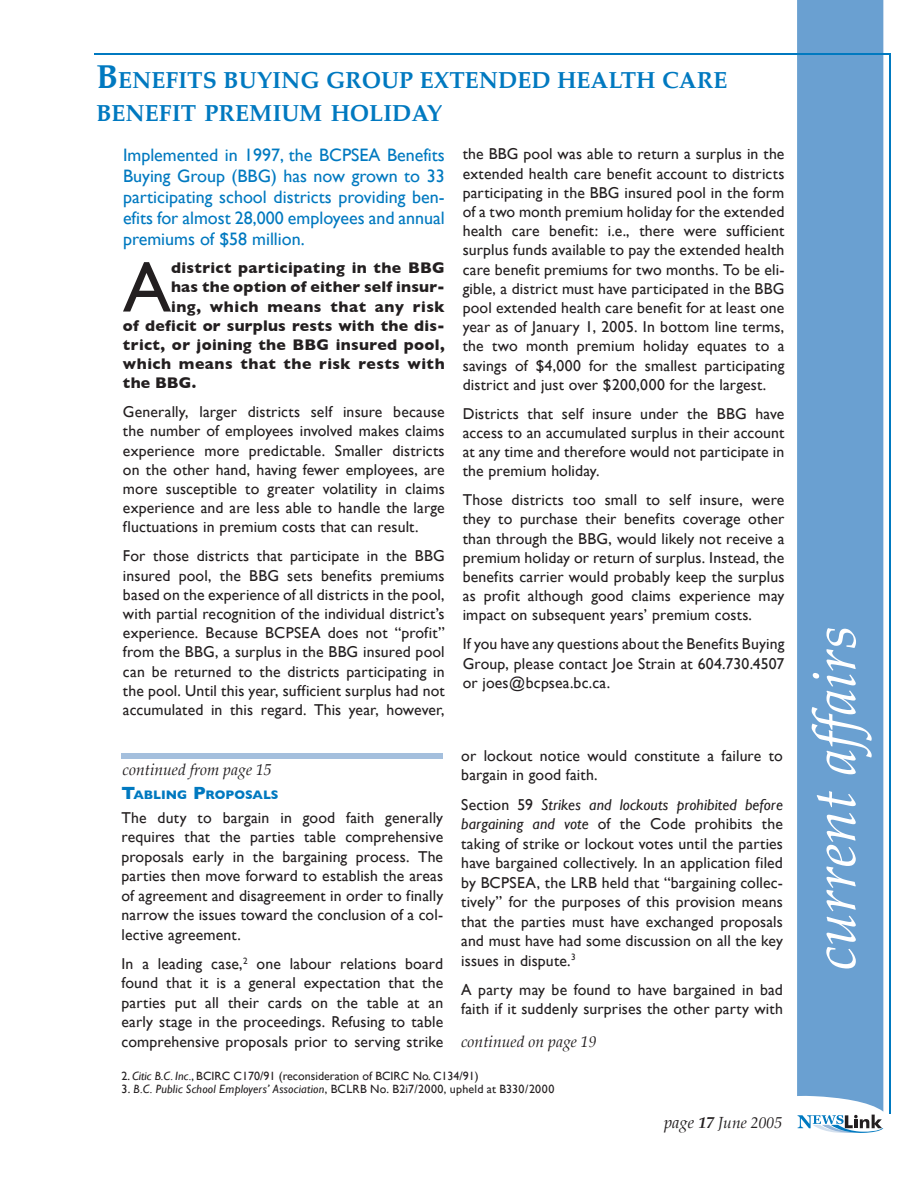
<style>
.page{position:relative;width:918px;height:1188px;background:#fff}
.page>*{position:absolute;margin:0;border:0;box-sizing:border-box;transform-origin:0 0}
.t1{font:72px "Gill Sans";color:#231f20}
.t2{font:italic 60px "Palatino";color:#fff}
.t3{font:700 23.1px/33px "Palatino";color:#0079c0}
.t4{font:18px/21px "Gill Sans";color:#0079c0;text-align:justify}
.t5{font:15.75px/19.2px "Gill Sans";letter-spacing:.01em;color:#231f20;text-align:justify}
.t6{font:700 15.75px "Gill Sans";letter-spacing:.02em;color:#231f20}
.t7{font:italic 15.75px "Palatino";color:#231f20}
.t8{font:700 12.6px "Gill Sans";letter-spacing:-.005em;color:#0079c0}
.t9{font:12px "Gill Sans";letter-spacing:.02em;color:#231f20}
.t10{font:12px "Gill Sans";color:#231f20}
.s1{font-size:33px}
.s2{font-size:18px}
.s3{font-style:italic}
.s4{font-size:16.5px}
.s5{font-weight:700}
</style>
<div class="page">
<div style="left:797px;top:0;width:87px;height:1133px;background:#6aa0d1"></div>
<hr style="left:94px;top:53px;width:797px;height:2px;background:#0079c0">
<hr style="left:890px;top:53px;width:1px;height:1061px;background:#0079c0">
<div style="left:122px;top:753px;width:321px;height:6px;background:#a4bfdd"></div>
<h3 class="t3" style="left:96px;top:66px;width:633px"><span class="s1">B</span>ENEFITS BUYING GROUP EXTENDED HEALTH CARE<br>BENEFIT PREMIUM HOLIDAY</h3>
<p class="t4" style="left:123px;top:144px;width:323px">Implemented in 1997, the BCPSEA Benefits Buying Group (BBG) has now grown to 33 participating school districts providing ben&shy;efits for almost 28,000 employees and annual premiums of $58 million.</p>
<h1 class="t1" style="left:123px;top:245px;width:50px">A</h1>
<p class="t6" style="left:171px;top:259px;width:275px">district participating in the BBG</p>
<p class="t5" style="left:463px;top:144px;width:323px">the BBG pool was able to return a surplus in the extended health care benefit account to districts participating in the BBG insured pool in the form of a two month premium holiday for the extended health care benefit: i.e., there were sufficient surplus funds available to pay the extended health care benefit premiums for two months. To be eli&shy;gible, a district must have participated in the BBG pool extended health care benefit for at least one year as of January 1, 2005. In bottom line terms, the two month premium holiday equates to a savings of $4,000 for the smallest participating district and just over $200,000 for the largest.</p>
<p class="t5" style="left:463px;top:404px;width:323px">Districts that self insure under the BBG have access to an accumulated surplus in their account at any time and therefore would not participate in the premium holiday.</p>
<p class="t5" style="left:463px;top:490px;width:323px">Those districts too small to self insure, were they to purchase their benefits coverage other than through the BBG, would likely not receive a premium holiday or return of surplus. Instead, the benefits carrier would probably keep the surplus as profit although good claims experience may impact on subsequent years’ premium costs.</p>
<p class="t5" style="left:463px;top:634px;width:323px">If you have any questions about the Benefits Buying Group, please contact Joe Strain at 604.730.4507 or joes@bcpsea.bc.ca.</p>
<p class="t6" style="left:171px;top:278px;width:275px">has the option of either self insur-</p>
<p class="t6" style="left:171px;top:297px;width:275px">ing, which means that any risk</p>
<p class="t6" style="left:123px;top:316px;width:323px">of deficit or surplus rests with the dis-</p>
<p class="t6" style="left:123px;top:335px;width:323px">trict, or joining the BBG insured pool,</p>
<p class="t6" style="left:123px;top:355px;width:323px">which means that the risk rests with</p>
<p class="t6" style="left:123px;top:374px;width:75px">the BBG.</p>
<p class="t5" style="left:123px;top:402px;width:323px">Generally, larger districts self insure because the number of employees involved makes claims experience more predictable. Smaller districts on the other hand, having fewer employees, are more susceptible to greater volatility in claims experience and are less able to handle the large fluctuations in premium costs that can result.</p>
<p class="t5" style="left:123px;top:546px;width:323px">For those districts that participate in the BBG insured pool, the BBG sets benefits premiums based on the experience of all districts in the pool, with partial recognition of the individual district’s experience. Because BCPSEA does not “profit” from the BBG, a surplus in the BBG insured pool can be returned to the districts participating in the pool. Until this year, sufficient surplus had not accumulated in this regard. This year, however,</p>
<p class="t7" style="left:123px;top:761px;width:151px">continued from page 15</p>
<p class="t8" style="left:122px;top:788px;width:159px"><span class="s2">T</span>ABLING <span class="s2">P</span>ROPOSALS</p>
<p class="t5" style="left:122px;top:807px;width:323px">The duty to bargain in good faith generally requires that the parties table comprehensive proposals early in the bargaining process. The parties then move forward to establish the areas of agreement and disagreement in order to finally narrow the issues toward the conclusion of a col&shy;lective agreement.</p>
<p class="t5" style="left:122px;top:954px;width:323px">In a leading case,<sup>2</sup> one labour relations board found that it is a general expectation that the parties put all their cards on the table at an early stage in the proceedings. Refusing to table comprehensive proposals prior to serving strike</p>
<p class="t5" style="left:461px;top:746px;width:323px">or lockout notice would constitute a failure to bargain in good faith.</p>
<p class="t5" style="left:461px;top:794px;width:323px">Section 59 <span class="s3">Strikes and lockouts prohibited before bargaining and vote</span> of the Code prohibits the taking of strike or lockout votes until the parties have bargained collectively. In an application filed by BCPSEA, the LRB held that “bargaining collec&shy;tively” for the purposes of this provision means that the parties must have exchanged proposals and must have had some discussion on all the key issues in dispute.<sup>3</sup></p>
<p class="t5" style="left:461px;top:980px;width:323px">A party may be found to have bargained in bad faith if it suddenly surprises the other party with</p>
<p class="t7" style="left:461px;top:1032px;width:137px">continued on page 19</p>
<p class="t10" style="left:122px;top:1069px;width:359px">2. <span class="s3">Citic B.C. Inc.</span>, BCIRC C170/91 (reconsideration of BCIRC No. C134/91)</p>
<p class="t9" style="left:122px;top:1082px;width:434px">3. <span class="s3">B.C. Public School Employers’ Association</span>, BCLRB No. B2i7/2000, upheld at B330/2000</p>
<p class="t7" style="left:664px;top:1113px;width:120px"><span class="s4">page</span> <span class="s5">17</span> June 2005</p>
<h2 class="t2" style="left:799px;top:970px;width:347px;rotate:-90deg">current affairs</h2>
</div>
